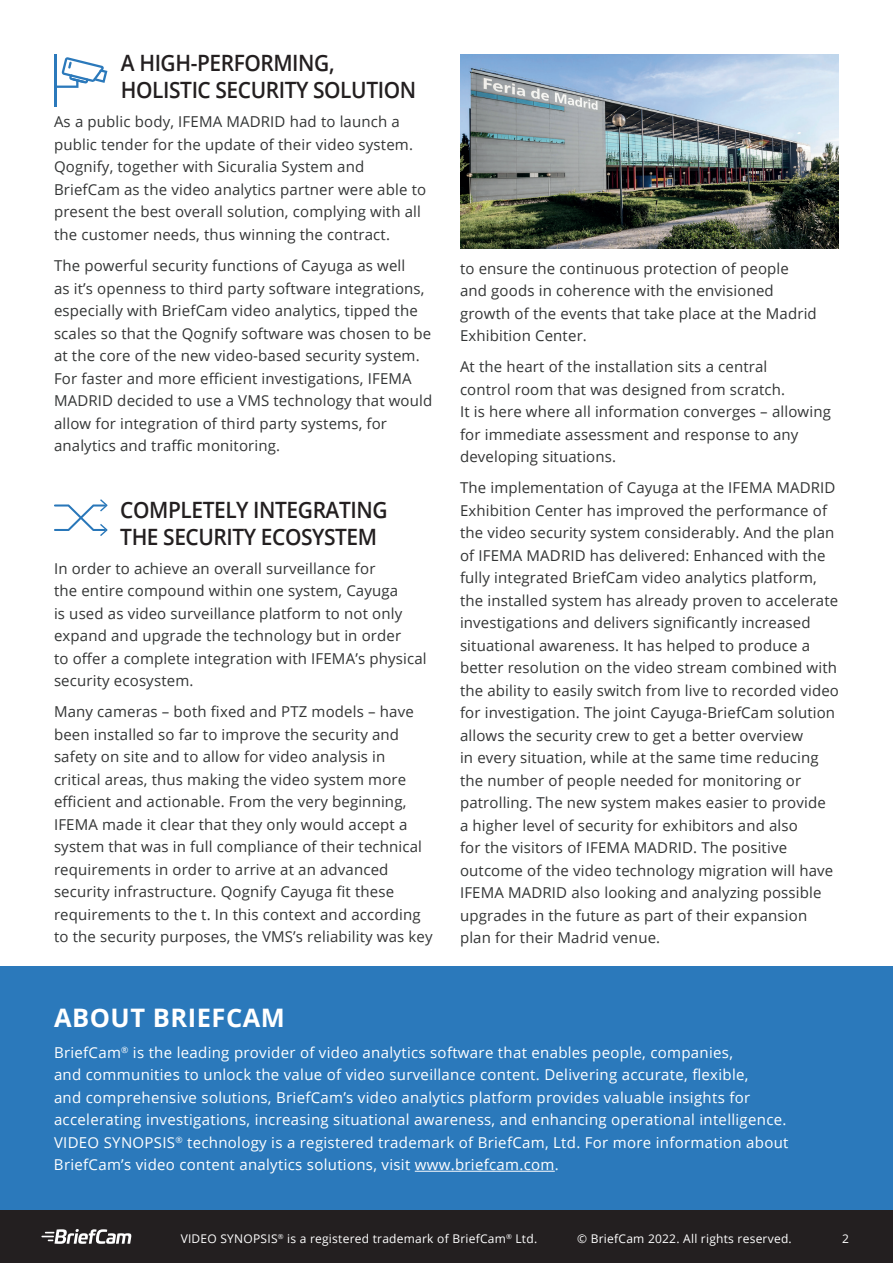
<style>
.page{position:relative;width:893px;height:1263px;background:#fff}
.page>*{position:absolute;margin:0;border:0;box-sizing:border-box;transform-origin:0 0}
.t1{font:700 25.5px "Open Sans";letter-spacing:.02em;color:#fff}
.t2{font:600 22.5px/27px "Open Sans";letter-spacing:-.02em;color:#231f20;scale:.93 1}
.t3{font:15px/22.5px "Open Sans";letter-spacing:.01em;color:#333535}
.t4{font:15px/22.5px "Open Sans";letter-spacing:.02em;color:#fff}
.t5{font:12px "Open Sans";letter-spacing:.02em;color:#fff}
</style>
<div class="page">
<div style="left:0;top:1209px;width:893px;height:54px;background:#231f20"></div>
<svg style="left:41px;top:1229px;width:91px;height:15px"></svg>
<div style="left:0;top:966px;width:893px;height:243px;background:#2b79bb"></div>
<hr style="left:415px;top:1171px;width:140px;height:1px;background:#fff">
<img style="left:460px;top:54px;width:379px;height:195px">
<hr style="left:54px;top:54px;width:2px;height:52px;background:#2b79bb">
<svg style="left:56px;top:57px;width:51px;height:31px"></svg>
<svg style="left:54px;top:499px;width:54px;height:37px"></svg>
<h2 class="t2" style="left:121px;top:49px;width:319px">A HIGH-PERFORMING,<br>HOLISTIC SECURITY SOLUTION</h2>
<p class="t3" style="left:54px;top:110px;width:374px">As a public body, IFEMA MADRID had to launch a public tender for the update of their video system.<br>Qognify, together with Sicuralia System and BriefCam as the video analytics partner were able to present the best overall solution, complying with all the customer needs, thus winning the contract.</p>
<p class="t3" style="left:54px;top:254px;width:380px">The powerful security functions of Cayuga as well<br>as it’s openness to third party software integrations, especially with BriefCam video analytics, tipped the scales so that the Qognify software was chosen to be at the core of the new video-based security system.<br>For faster and more efficient investigations, IFEMA MADRID decided to use a VMS technology that would allow for integration of third party systems, for analytics and traffic monitoring.</p>
<h2 class="t2" style="left:120px;top:495px;width:289px">COMPLETELY INTEGRATING<br>THE SECURITY ECOSYSTEM</h2>
<p class="t3" style="left:54px;top:557px;width:374px">In order to achieve an overall surveillance for<br>the entire compound within one system, Cayuga<br>is used as video surveillance platform to not only expand and upgrade the technology but in order<br>to offer a complete integration with IFEMA’s physical security ecosystem.</p>
<p class="t3" style="left:54px;top:700px;width:380px">Many cameras – both fixed and PTZ models – have been installed so far to improve the security and safety on site and to allow for video analysis in critical areas, thus making the video system more efficient and actionable. From the very beginning, IFEMA made it clear that they only would accept a system that was in full compliance of their technical requirements in order to arrive at an advanced security infrastructure. Qognify Cayuga fit these requirements to the t. In this context and according to the security purposes, the VMS’s reliability was key</p>
<p class="t3" style="left:460px;top:257px;width:358px">to ensure the continuous protection of people and goods in coherence with the envisioned growth of the events that take place at the Madrid Exhibition Center.</p>
<p class="t3" style="left:460px;top:355px;width:372px">At the heart of the installation sits a central<br>control room that was designed from scratch.<br>It is here where all information converges – allowing for immediate assessment and response to any developing situations.</p>
<p class="t3" style="left:460px;top:476px;width:380px">The implementation of Cayuga at the IFEMA MADRID Exhibition Center has improved the performance of the video security system considerably. And the plan of IFEMA MADRID has delivered: Enhanced with the fully integrated BriefCam video analytics platform, the installed system has already proven to accelerate investigations and delivers significantly increased situational awareness. It has helped to produce a better resolution on the video stream combined with the ability to easily switch from live to recorded video for investigation. The joint Cayuga-BriefCam solution allows the security crew to get a better overview<br>in every situation, while at the same time reducing the number of people needed for monitoring or patrolling. The new system makes easier to provide<br>a higher level of security for exhibitors and also<br>for the visitors of IFEMA MADRID. The positive outcome of the video technology migration will have IFEMA MADRID also looking and analyzing possible upgrades in the future as part of their expansion plan for their Madrid venue.</p>
<h1 class="t1" style="left:54px;top:999px;width:232px">ABOUT BRIEFCAM</h1>
<p class="t4" style="left:54px;top:1040px;width:736px">BriefCam<sup>®</sup> is the leading provider of video analytics software that enables people, companies,<br>and communities to unlock the value of video surveillance content. Delivering accurate, flexible,<br>and comprehensive solutions, BriefCam’s video analytics platform provides valuable insights for accelerating investigations, increasing situational awareness, and enhancing operational intelligence.<br>VIDEO SYNOPSIS<sup>®</sup> technology is a registered trademark of BriefCam, Ltd. For more information about BriefCam’s video content analytics solutions, visit www.briefcam.com.</p>
<p class="t5" style="left:181px;top:1230px;width:358px">VIDEO SYNOPSIS<sup>®</sup> is a registered trademark of BriefCam<sup>®</sup> Ltd.</p>
<p class="t5" style="left:577px;top:1230px;width:216px">© BriefCam 2022. All rights reserved.</p>
<p class="t5" style="left:842px;top:1230px;width:8px">2</p>
</div>
